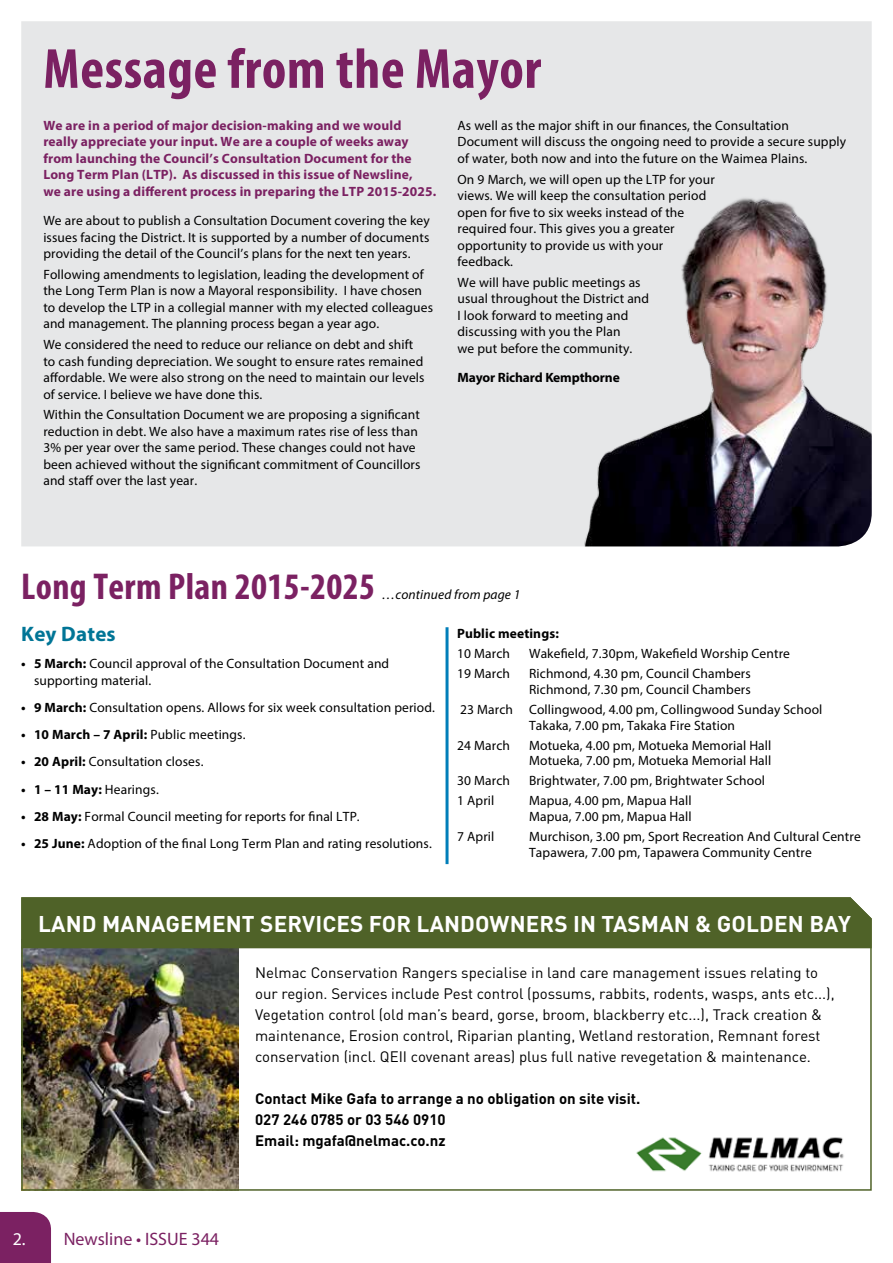
<style>
.page{position:relative;width:893px;height:1263px;background:#fff}
.page>*{position:absolute;margin:0;border:0;box-sizing:border-box;transform-origin:0 0}
.t1{font:700 condensed 57px "Myriad Pro";letter-spacing:.01em;color:#7b2162}
.t2{font:700 condensed 37.5px "Myriad Pro";letter-spacing:.01em;color:#7b2162}
.t3{font:700 22.5px "DIN";letter-spacing:.005em;color:#fff}
.t4{font:700 21px "Myriad Pro";letter-spacing:.01em;color:#007596}
.t5{font:18px "Myriad Pro";color:#7b2162}
.t6{font:15px/21px "DIN";color:#000}
.t7{font:700 15px/21px "DIN";color:#000}
.t8{font:13.5px/16.5px "Myriad Pro";letter-spacing:.01em;color:#000}
.t9{font:700 13.5px/16.5px "Myriad Pro";letter-spacing:.01em;color:#7b2162}
.t10{font:700 13.5px "Myriad Pro";letter-spacing:.01em;color:#000}
.t11{font:700 13.5px "Myriad Pro";letter-spacing:-.01em;color:#000}
.t12{font:italic 13.5px "Myriad Pro";letter-spacing:.01em;color:#000}
.s1{font-weight:700}
.s2{font-weight:400}
.s3{color:#fff}
</style>
<div class="page">
<div style="left:0;top:1212px;width:51px;height:51px;background:#7b2162"></div>
<img style="left:21px;top:948px;width:851px;height:243px">
<img style="left:629px;top:1131px;width:221px;height:47px">
<div style="left:21px;top:897px;width:851px;height:51px;background:#4f6228"></div>
<div style="left:21px;top:21px;width:851px;height:525px;background:#e6e7e8"></div>
<img style="left:549px;top:109px;width:323px;height:437px">
<hr style="left:446px;top:627px;width:2px;height:237px;background:#007eb9">
<h1 class="t1" style="left:43px;top:33px;width:499px">Message from the Mayor</h1>
<p class="t9" style="left:43px;top:117px;width:394px">We are in a period of major decision-making and we would really appreciate your input. We are a couple of weeks away from launching the Council’s Consultation Document for the Long Term Plan (LTP). As discussed in this issue of Newsline,<br>we are using a different process in preparing the LTP 2015-2025.</p>
<p class="t8" style="left:43px;top:212px;width:388px;text-align:justify">We are about to publish a Consultation Document covering the key issues facing the District. It is supported by a number of documents providing the detail of the Council’s plans for the next ten years.</p>
<p class="t8" style="left:43px;top:266px;width:391px">Following amendments to legislation, leading the development of the Long Term Plan is now a Mayoral responsibility. I have chosen to develop the LTP in a collegial manner with my elected colleagues and management. The planning process began a year ago.</p>
<p class="t8" style="left:43px;top:336px;width:383px">We considered the need to reduce our reliance on debt and shift to cash funding depreciation. We sought to ensure rates remained affordable. We were also strong on the need to maintain our levels of service. I believe we have done this.</p>
<p class="t8" style="left:43px;top:406px;width:379px">Within the Consultation Document we are proposing a significant reduction in debt. We also have a maximum rates rise of less than 3% per year over the same period. These changes could not have been achieved without the significant commitment of Councillors and staff over the last year.</p>
<p class="t8" style="left:458px;top:117px;width:390px">As well as the major shift in our finances, the Consultation<br>Document will discuss the ongoing need to provide a secure supply of water, both now and into the future on the Waimea Plains.</p>
<p class="t8" style="left:458px;top:171px;width:259px">On 9 March, we will open up the LTP for your views. We will keep the consultation period open for five to six weeks instead of the required four. This gives you a greater opportunity to provide us with your feedback.</p>
<p class="t8" style="left:458px;top:274px;width:193px">We will have public meetings as usual throughout the District and<br>I look forward to meeting and discussing with you the Plan<br>we put before the community.</p>
<p class="t11" style="left:458px;top:369px;width:164px">Mayor Richard Kempthorne</p>
<h2 class="t2" style="left:21px;top:563px;width:355px">Long Term Plan 2015-2025</h2>
<p class="t12" style="left:382px;top:586px;width:140px">…continued from page 1</p>
<p class="t10" style="left:457px;top:625px;width:103px">Public meetings:</p>
<p class="t8" style="left:457px;top:645px;width:54px">10 March</p>
<p class="t8" style="left:529px;top:645px;width:262px">Wakefield, 7.30pm, Wakefield Worship Centre</p>
<p class="t8" style="left:457px;top:665px;width:54px">19 March</p>
<p class="t8" style="left:529px;top:665px;width:223px;line-height:15.8px">Richmond, 4.30 pm, Council Chambers<br>Richmond, 7.30 pm, Council Chambers</p>
<p class="t8" style="left:529px;top:701px;width:295px;line-height:15.8px;text-indent:-69px">23 March Collingwood, 4.00 pm, Collingwood Sunday School<br>Takaka, 7.00 pm, Takaka Fire Station</p>
<p class="t8" style="left:457px;top:736px;width:54px">24 March</p>
<p class="t8" style="left:529px;top:737px;width:244px;line-height:15.8px">Motueka, 4.00 pm, Motueka Memorial Hall<br>Motueka, 7.00 pm, Motueka Memorial Hall</p>
<p class="t8" style="left:457px;top:772px;width:54px">30 March</p>
<p class="t8" style="left:529px;top:772px;width:237px">Brightwater, 7.00 pm, Brightwater School</p>
<p class="t8" style="left:457px;top:792px;width:39px">1 April</p>
<p class="t8" style="left:529px;top:793px;width:164px;line-height:15.8px">Mapua, 4.00 pm, Mapua Hall<br>Mapua, 7.00 pm, Mapua Hall</p>
<p class="t8" style="left:457px;top:828px;width:39px">7 April</p>
<p class="t8" style="left:529px;top:828px;width:333px;line-height:15.8px">Murchison, 3.00 pm, Sport Recreation And Cultural Centre<br>Tapawera, 7.00 pm, Tapawera Community Centre</p>
<h3 class="t4" style="left:21px;top:620px;width:96px">Key Dates</h3>
<p class="t8" style="left:34px;top:655px;width:357px;text-indent:-13px"><span class="s1">• 5 March:</span> Council approval of the Consultation Document and supporting material.</p>
<p class="t8" style="left:21px;top:699px;width:415px"><span class="s1">• 9 March:</span> Consultation opens. Allows for six week consultation period.</p>
<p class="t10" style="left:21px;top:726px;width:226px">• 10 March – 7 April: <span class="s2">Public meetings.</span></p>
<p class="t8" style="left:21px;top:753px;width:184px"><span class="s1">• 20 April:</span> Consultation closes.</p>
<p class="t10" style="left:21px;top:780px;width:139px">• 1 – 11 May: <span class="s2">Hearings.</span></p>
<p class="t8" style="left:21px;top:808px;width:340px"><span class="s1">• 28 May:</span> Formal Council meeting for reports for final LTP.</p>
<p class="t8" style="left:21px;top:835px;width:412px"><span class="s1">• 25 June:</span> Adoption of the final Long Term Plan and rating resolutions.</p>
<h3 class="t3" style="left:38px;top:909px;width:814px">LAND MANAGEMENT SERVICES FOR LANDOWNERS IN TASMAN &amp; GOLDEN BAY</h3>
<h3 class="t5" style="left:13px;top:1227px;width:208px"><span class="s3">2.</span> Newsline • ISSUE 344</h3>
<p class="t6" style="left:255px;top:961px;width:581px">Nelmac Conservation Rangers specialise in land care management issues relating to our region. Services include Pest control (possums, rabbits, rodents, wasps, ants etc...), Vegetation control (old man’s beard, gorse, broom, blackberry etc...), Track creation &amp; maintenance, Erosion control, Riparian planting, Wetland restoration, Remnant forest conservation (incl. QEII covenant areas) plus full native revegetation &amp; maintenance.</p>
<p class="t7" style="left:255px;top:1087px;width:387px">Contact Mike Gafa to arrange a no obligation on site visit.<br>027 246 0785 or 03 546 0910<br>Email: mgafa@nelmac.co.nz</p>
</div>
